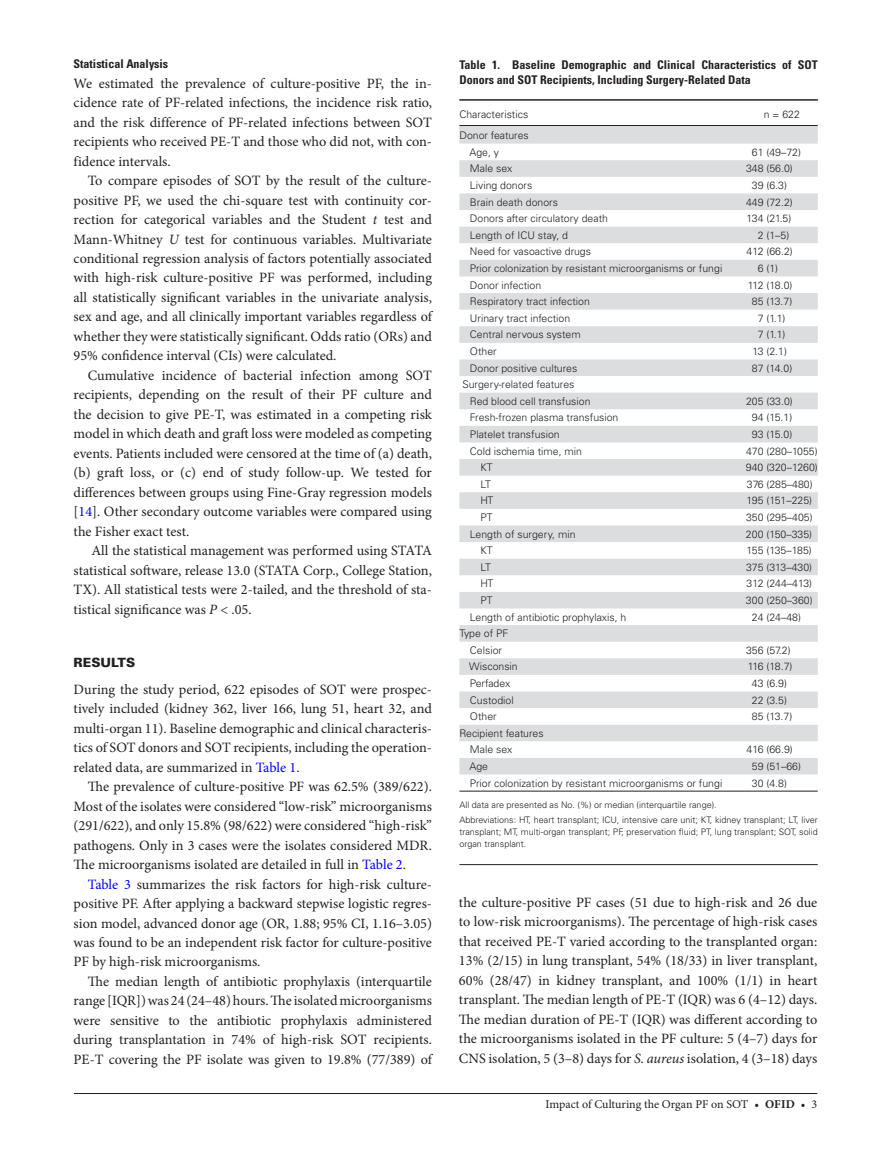
<style>
.page{position:relative;width:891px;height:1174px;background:#fff}
.page>*{position:absolute;margin:0;border:0;box-sizing:border-box;transform-origin:0 0}
.t1{font:14.25px/19.5px "Minion Pro";color:#231f20;text-align:justify}
.t2{font:900 12.75px "Univers LT Std";color:#231f20}
.t3{font:700 condensed 12px/15px "Univers LT Std";color:#231f20}
.t4{font:12px "Minion Pro";letter-spacing:-.005em;color:#231f20}
.t5{font:300 10.5px/16.6px "Univers LT Std";color:#231f20}
.t6{font:300 9px/15px "Univers LT Std";color:#231f20}
.s1{font-style:italic}
.s2{color:#00f}
.s3{font-weight:700}
</style>
<div class="page">
<hr style="left:74px;top:1093px;width:743px;height:1px;background:#231f20">
<svg style="left:459px;top:126px;width:359px;height:648px"></svg>
<hr style="left:459px;top:100px;width:287px;height:1px;background:#231f20">
<hr style="left:459px;top:125px;width:287px;height:1px;background:#231f20">
<hr style="left:746px;top:100px;width:72px;height:1px;background:#231f20">
<hr style="left:746px;top:125px;width:72px;height:1px;background:#231f20">
<hr style="left:459px;top:791px;width:287px;height:1px;background:#231f20">
<hr style="left:746px;top:791px;width:72px;height:1px;background:#231f20">
<hr style="left:459px;top:864px;width:359px;height:1px;background:#231f20">
<p class="t3" style="left:74px;top:56px;width:96px">Statistical Analysis</p>
<p class="t1" style="left:74px;top:73px;width:360px">We estimated the prevalence of culture-positive PF, the in&shy;cidence rate of PF-related infections, the incidence risk ratio, and the risk difference of PF-related infections between SOT recipients who received PE-T and those who did not, with con&shy;fidence intervals.</p>
<p class="t1" style="left:74px;top:171px;width:360px;text-indent:14px">To compare episodes of SOT by the result of the culture&shy;positive PF, we used the chi-square test with continuity cor&shy;rection for categorical variables and the Student <span class="s1">t</span> test and Mann-Whitney <span class="s1">U</span> test for continuous variables. Multivariate conditional regression analysis of factors potentially associated with high-risk culture-positive PF was performed, including all statistically significant variables in the univariate analysis, sex and age, and all clinically important variables regardless of whether they were statistically significant. Odds ratio (ORs) and 95% confidence interval (CIs) were calculated.</p>
<p class="t1" style="left:74px;top:366px;width:360px;text-indent:14px">Cumulative incidence of bacterial infection among SOT recipients, depending on the result of their PF culture and the decision to give PE-T, was estimated in a competing risk model in which death and graft loss were modeled as competing events. Patients included were censored at the time of (a) death, (b) graft loss, or (c) end of study follow-up. We tested for differences between groups using Fine-Gray regression models [<span class="s2">14</span>]. Other secondary outcome variables were compared using the Fisher exact test.</p>
<p class="t1" style="left:74px;top:541px;width:360px;text-indent:18px">All the statistical management was performed using STATA statistical software, release 13.0 (STATA Corp., College Station, TX). All statistical tests were 2-tailed, and the threshold of sta&shy;tistical significance was <span class="s1">P</span> &lt; .05.</p>
<p class="t2" style="left:74px;top:654px;width:63px">RESULTS</p>
<p class="t1" style="left:74px;top:679px;width:360px">During the study period, 622 episodes of SOT were prospec&shy;tively included (kidney 362, liver 166, lung 51, heart 32, and multi-organ 11). Baseline demographic and clinical characteris&shy;tics of SOT donors and SOT recipients, including the operation&shy;related data, are summarized in <span class="s2">Table 1</span>.</p>
<p class="t1" style="left:74px;top:777px;width:360px;text-indent:14px">The prevalence of culture-positive PF was 62.5% (389/622).<br>Most of the isolates were considered “low-risk” microorganisms (291/622), and only 15.8% (98/622) were considered “high-risk” pathogens. Only in 3 cases were the isolates considered MDR.<br>The microorganisms isolated are detailed in full in <span class="s2">Table 2</span>.</p>
<p class="t1" style="left:74px;top:874px;width:360px;text-indent:14px"><span class="s2">Table 3</span> summarizes the risk factors for high-risk culture&shy;positive PF. After applying a backward stepwise logistic regres&shy;sion model, advanced donor age (OR, 1.88; 95% CI, 1.16–3.05) was found to be an independent risk factor for culture-positive PF by high-risk microorganisms.</p>
<p class="t1" style="left:74px;top:972px;width:360px;text-indent:14px">The median length of antibiotic prophylaxis (interquartile range [IQR]) was 24 (24–48) hours. The isolated microorganisms were sensitive to the antibiotic prophylaxis administered during transplantation in 74% of high-risk SOT recipients.<br>PE-T covering the PF isolate was given to 19.8% (77/389) of</p>
<p class="t3" style="left:459px;top:57px;width:360px">Table 1. Baseline Demographic and Clinical Characteristics of SOT<br>Donors and SOT Recipients, Including Surgery-Related Data</p>
<p class="t5" style="left:459px;top:106px;width:70px">Characteristics</p>
<p class="t5" style="left:764px;top:106px;width:38px">n = 622</p>
<p class="t5" style="left:470px;top:127px;width:61px;text-indent:-10px">Donor features<br>Age, y</p>
<p class="t5" style="left:752px;top:144px;width:51px">61 (49–72)</p>
<p class="t5" style="left:470px;top:160px;width:44px">Male sex</p>
<p class="t5" style="left:746px;top:160px;width:48px">348 (56.0)</p>
<p class="t5" style="left:470px;top:177px;width:64px">Living donors</p>
<p class="t5" style="left:752px;top:177px;width:37px">39 (6.3)</p>
<p class="t5" style="left:470px;top:193px;width:90px">Brain death donors</p>
<p class="t5" style="left:746px;top:193px;width:48px">449 (72.2)</p>
<p class="t5" style="left:470px;top:210px;width:140px">Donors after circulatory death</p>
<p class="t5" style="left:747px;top:210px;width:46px">134 (21.5)</p>
<p class="t5" style="left:470px;top:227px;width:100px">Length of ICU stay, d</p>
<p class="t5" style="left:758px;top:227px;width:33px">2 (1–5)</p>
<p class="t5" style="left:470px;top:243px;width:123px">Need for vasoactive drugs</p>
<p class="t5" style="left:747px;top:243px;width:48px">412 (66.2)</p>
<p class="t5" style="left:470px;top:260px;width:254px">Prior colonization by resistant microorganisms or fungi</p>
<p class="t5" style="left:758px;top:260px;width:22px">6 (1)</p>
<p class="t5" style="left:470px;top:276px;width:73px">Donor infection</p>
<p class="t5" style="left:748px;top:276px;width:46px">112 (18.0)</p>
<p class="t5" style="left:470px;top:293px;width:121px">Respiratory tract infection</p>
<p class="t5" style="left:752px;top:293px;width:42px">85 (13.7)</p>
<p class="t5" style="left:470px;top:310px;width:102px">Urinary tract infection</p>
<p class="t5" style="left:758px;top:310px;width:29px">7 (1.1)</p>
<p class="t5" style="left:470px;top:326px;width:112px">Central nervous system</p>
<p class="t5" style="left:758px;top:326px;width:29px">7 (1.1)</p>
<p class="t5" style="left:470px;top:343px;width:28px">Other</p>
<p class="t5" style="left:752px;top:343px;width:36px">13 (2.1)</p>
<p class="t5" style="left:470px;top:359px;width:109px">Donor positive cultures</p>
<p class="t5" style="left:752px;top:359px;width:42px">87 (14.0)</p>
<p class="t5" style="left:470px;top:376px;width:122px;text-indent:-8px">Surgery-related features<br>Red blood cell transfusion</p>
<p class="t5" style="left:746px;top:393px;width:48px">205 (33.0)</p>
<p class="t5" style="left:470px;top:409px;width:150px">Fresh-frozen plasma transfusion</p>
<p class="t5" style="left:752px;top:409px;width:42px">94 (15.1)</p>
<p class="t5" style="left:470px;top:426px;width:91px">Platelet transfusion</p>
<p class="t5" style="left:752px;top:426px;width:42px">93 (15.0)</p>
<p class="t5" style="left:470px;top:442px;width:114px">Cold ischemia time, min</p>
<p class="t5" style="left:746px;top:442px;width:73px">470 (280–1055)</p>
<p class="t5" style="left:480px;top:459px;width:14px">KT</p>
<p class="t5" style="left:746px;top:459px;width:73px">940 (320–1260)</p>
<p class="t5" style="left:480px;top:476px;width:12px">LT</p>
<p class="t5" style="left:747px;top:476px;width:67px">376 (285–480)</p>
<p class="t5" style="left:480px;top:492px;width:14px">HT</p>
<p class="t5" style="left:747px;top:492px;width:67px">195 (151–225)</p>
<p class="t5" style="left:480px;top:509px;width:14px">PT</p>
<p class="t5" style="left:746px;top:509px;width:68px">350 (295–405)</p>
<p class="t5" style="left:470px;top:525px;width:107px">Length of surgery, min</p>
<p class="t5" style="left:746px;top:525px;width:68px">200 (150–335)</p>
<p class="t5" style="left:480px;top:542px;width:14px">KT</p>
<p class="t5" style="left:747px;top:542px;width:67px">155 (135–185)</p>
<p class="t5" style="left:480px;top:559px;width:12px">LT</p>
<p class="t5" style="left:746px;top:559px;width:68px">375 (313–430)</p>
<p class="t5" style="left:480px;top:575px;width:14px">HT</p>
<p class="t5" style="left:747px;top:575px;width:67px">312 (244–413)</p>
<p class="t5" style="left:480px;top:592px;width:14px">PT</p>
<p class="t5" style="left:746px;top:592px;width:68px">300 (250–360)</p>
<p class="t5" style="left:470px;top:609px;width:158px">Length of antibiotic prophylaxis, h</p>
<p class="t5" style="left:752px;top:609px;width:51px">24 (24–48)</p>
<p class="t5" style="left:459px;top:625px;width:50px;text-align:center">Type of PF<br>Celsior</p>
<p class="t5" style="left:746px;top:642px;width:46px">356 (57.2)</p>
<p class="t5" style="left:469px;top:658px;width:50px">Wisconsin</p>
<p class="t5" style="left:748px;top:658px;width:46px">116 (18.7)</p>
<p class="t5" style="left:470px;top:675px;width:42px">Perfadex</p>
<p class="t5" style="left:752px;top:675px;width:37px">43 (6.9)</p>
<p class="t5" style="left:470px;top:692px;width:45px">Custodiol</p>
<p class="t5" style="left:752px;top:692px;width:37px">22 (3.5)</p>
<p class="t5" style="left:470px;top:708px;width:28px">Other</p>
<p class="t5" style="left:752px;top:708px;width:42px">85 (13.7)</p>
<p class="t5" style="left:470px;top:725px;width:75px;text-indent:-10px">Recipient features<br>Male sex</p>
<p class="t5" style="left:747px;top:741px;width:48px">416 (66.9)</p>
<p class="t5" style="left:470px;top:758px;width:20px">Age</p>
<p class="t5" style="left:752px;top:758px;width:51px">59 (51–66)</p>
<p class="t5" style="left:470px;top:775px;width:254px">Prior colonization by resistant microorganisms or fungi</p>
<p class="t5" style="left:752px;top:775px;width:37px">30 (4.8)</p>
<p class="t6" style="left:459px;top:797px;width:360px">All data are presented as No. (%) or median (interquartile range).<br>Abbreviations: HT, heart transplant; ICU, intensive care unit; KT, kidney transplant; LT, liver</p>
<p class="t6" style="left:459px;top:826px;width:360px;line-height:12px">transplant; MT, multi-organ transplant; PF, preservation fluid; PT, lung transplant; SOT, solid organ transplant.</p>
<p class="t1" style="left:459px;top:892px;width:360px">the culture-positive PF cases (51 due to high-risk and 26 due to low-risk microorganisms). The percentage of high-risk cases that received PE-T varied according to the transplanted organ:<br>13% (2/15) in lung transplant, 54% (18/33) in liver transplant, 60% (28/47) in kidney transplant, and 100% (1/1) in heart transplant. The median length of PE-T (IQR) was 6 (4–12) days.<br>The median duration of PE-T (IQR) was different according to the microorganisms isolated in the PF culture: 5 (4–7) days for CNS isolation, 5 (3–8) days for <span class="s1">S. aureus</span> isolation, 4 (3–18) days</p>
<p class="t4" style="left:546px;top:1096px;width:273px">Impact of Culturing the Organ PF on SOT • <span class="s3">ofid</span> • 3</p>
</div>
